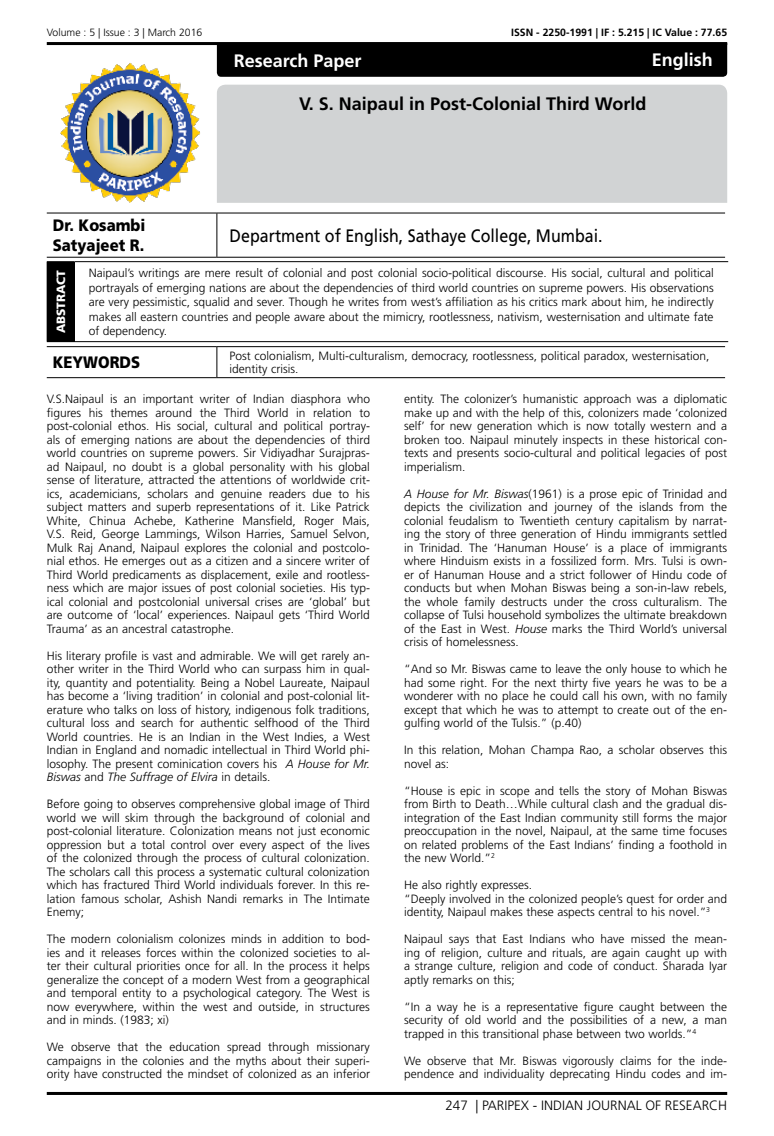
<style>
.page{position:relative;width:774px;height:1136px;background:#fff}
.page>*{position:absolute;margin:0;border:0;box-sizing:border-box;transform-origin:0 0}
.t1{font:18px "Frutiger LT Std";color:#000;scale:.89 1}
.t2{font:700 18px "Frutiger LT Std";color:#000}
.t3{font:700 18px "Frutiger LT Std";color:#fff}
.t4{font:900 16.5px/19.8px "Frutiger LT Std";color:#000;scale:.9 1}
.t5{font:300 13.5px "Frutiger LT Std";color:#000}
.t6{font:300 12px/13.5px "Frutiger LT Std";color:#000;text-align:justify}
.t7{font:900 12px "Frutiger LT Std";color:#fff}
.t8{font:700 10.5px "Frutiger LT Std";color:#000}
.t9{font:300 10.5px "Frutiger LT Std";color:#000}
.s1{font-style:italic}
</style>
<div class="page">
<hr style="left:47px;top:42px;width:680px;height:3px;background:#000">
<hr style="left:47px;top:1091px;width:680px;height:3px;background:#000">
<div style="left:217px;top:85px;width:510px;height:118px;background:#d1d3d4"></div>
<div style="left:217px;top:45px;width:510px;height:32px;background:#000"></div>
<img style="left:61px;top:63px;width:139px;height:140px">
<hr style="left:47px;top:213px;width:170px;height:1px;background:#000">
<hr style="left:217px;top:213px;width:508px;height:1px;background:#000">
<hr style="left:216px;top:213px;width:1px;height:44px;background:#000">
<hr style="left:47px;top:257px;width:170px;height:1px;background:#000">
<hr style="left:217px;top:257px;width:508px;height:1px;background:#000">
<hr style="left:47px;top:346px;width:170px;height:1px;background:#000">
<hr style="left:217px;top:346px;width:508px;height:1px;background:#000">
<hr style="left:216px;top:347px;width:1px;height:30px;background:#000">
<hr style="left:47px;top:377px;width:170px;height:1px;background:#000">
<hr style="left:217px;top:377px;width:508px;height:1px;background:#000">
<div style="left:47px;top:261px;width:27px;height:80px;background:#000"></div>
<svg style="left:47px;top:261px;width:27px;height:1px"></svg>
<hr style="left:74px;top:261px;width:654px;height:1px;background:#000">
<hr style="left:74px;top:262px;width:1px;height:79px;background:#000">
<svg style="left:47px;top:341px;width:27px;height:1px"></svg>
<hr style="left:74px;top:341px;width:654px;height:1px;background:#000">
<p class="t9" style="left:47px;top:27px;width:157px">Volume : 5 | Issue : 3 | March 2016</p>
<p class="t8" style="left:511px;top:27px;width:217px">ISSN - 2250-1991 | IF : 5.215 | IC Value : 77.65</p>
<h1 class="t3" style="left:234px;top:50px;width:129px">Research Paper</h1>
<h1 class="t2" style="left:299px;top:93px;width:349px">V. S. Naipaul in Post-Colonial Third World</h1>
<h1 class="t3" style="left:652px;top:49px;width:63px">English</h1>
<h2 class="t4" style="left:53px;top:216px;width:105px">Dr. Kosambi<br>Satyajeet R.</h2>
<h1 class="t1" style="left:230px;top:225px;width:421px">Department of English, Sathaye College, Mumbai.</h1>
<p class="t7" style="left:54px;top:333px;width:65px;rotate:-90deg">ABSTRACT</p>
<p class="t6" style="left:89px;top:266px;width:626px;line-height:14.4px">Naipaul’s writings are mere result of colonial and post colonial socio-political discourse. His social, cultural and political portrayals of emerging nations are about the dependencies of third world countries on supreme powers. His observations are very pessimistic, squalid and sever. Though he writes from west’s affiliation as his critics mark about him, he indirectly makes all eastern countries and people aware about the mimicry, rootlessness, nativism, westernisation and ultimate fate of dependency.</p>
<h2 class="t4" style="left:53px;top:352px;width:99px">KEYWORDS</h2>
<p class="t6" style="left:230px;top:349px;width:481px">Post colonialism, Multi-culturalism, democracy, rootlessness, political paradox, westernisation, identity crisis.</p>
<p class="t6" style="left:47px;top:392px;width:325px">V.S.Naipaul is an important writer of Indian diasphora who figures his themes around the Third World in relation to post-colonial ethos. His social, cultural and political portray&shy;als of emerging nations are about the dependencies of third world countries on supreme powers. Sir Vidiyadhar Surajpras&shy;ad Naipaul, no doubt is a global personality with his global sense of literature, attracted the attentions of worldwide crit&shy;ics, academicians, scholars and genuine readers due to his subject matters and superb representations of it. Like Patrick White, Chinua Achebe, Katherine Mansfield, Roger Mais, V.S. Reid, George Lammings, Wilson Harries, Samuel Selvon, Mulk Raj Anand, Naipaul explores the colonial and postcolo&shy;nial ethos. He emerges out as a citizen and a sincere writer of Third World predicaments as displacement, exile and rootless&shy;ness which are major issues of post colonial societies. His typ&shy;ical colonial and postcolonial universal crises are ‘global’ but are outcome of ‘local’ experiences. Naipaul gets ‘Third World Trauma’ as an ancestral catastrophe.</p>
<p class="t6" style="left:47px;top:649px;width:325px">His literary profile is vast and admirable. We will get rarely an&shy;other writer in the Third World who can surpass him in qual&shy;ity, quantity and potentiality. Being a Nobel Laureate, Naipaul has become a ‘living tradition’ in colonial and post-colonial lit&shy;erature who talks on loss of history, indigenous folk traditions, cultural loss and search for authentic selfhood of the Third World countries. He is an Indian in the West Indies, a West Indian in England and nomadic intellectual in Third World phi&shy;losophy. The present cominication covers his <span class="s1">A House for Mr.<br>Biswas</span> and <span class="s1">The Suffrage of Elvira</span> in details.</p>
<p class="t6" style="left:47px;top:797px;width:325px">Before going to observes comprehensive global image of Third world we will skim through the background of colonial and post-colonial literature. Colonization means not just economic oppression but a total control over every aspect of the lives of the colonized through the process of cultural colonization.<br>The scholars call this process a systematic cultural colonization which has fractured Third World individuals forever. In this re&shy;lation famous scholar, Ashish Nandi remarks in The Intimate Enemy;</p>
<p class="t6" style="left:47px;top:932px;width:325px">The modern colonialism colonizes minds in addition to bod&shy;ies and it releases forces within the colonized societies to al&shy;ter their cultural priorities once for all. In the process it helps generalize the concept of a modern West from a geographical and temporal entity to a psychological category. The West is now everywhere, within the west and outside, in structures and in minds. (1983; xi)</p>
<p class="t6" style="left:47px;top:1040px;width:325px">We observe that the education spread through missionary campaigns in the colonies and the myths about their superi&shy;ority have constructed the mindset of colonized as an inferior</p>
<p class="t6" style="left:404px;top:392px;width:325px">entity. The colonizer’s humanistic approach was a diplomatic make up and with the help of this, colonizers made ‘colonized self’ for new generation which is now totally western and a broken too. Naipaul minutely inspects in these historical con&shy;texts and presents socio-cultural and political legacies of post imperialism.</p>
<p class="t6" style="left:404px;top:487px;width:325px"><span class="s1">A House for Mr. Biswas</span>(1961) is a prose epic of Trinidad and depicts the civilization and journey of the islands from the colonial feudalism to Twentieth century capitalism by narrat&shy;ing the story of three generation of Hindu immigrants settled in Trinidad. The ‘Hanuman House’ is a place of immigrants where Hinduism exists in a fossilized form. Mrs. Tulsi is own&shy;er of Hanuman House and a strict follower of Hindu code of conducts but when Mohan Biswas being a son-in-law rebels, the whole family destructs under the cross culturalism. The collapse of Tulsi household symbolizes the ultimate breakdown of the East in West. <span class="s1">House</span> marks the Third World’s universal crisis of homelessness.</p>
<p class="t6" style="left:404px;top:662px;width:325px">“And so Mr. Biswas came to leave the only house to which he had some right. For the next thirty five years he was to be a wonderer with no place he could call his own, with no family except that which he was to attempt to create out of the en&shy;gulfing world of the Tulsis.” (p.40)</p>
<p class="t6" style="left:404px;top:743px;width:325px">In this relation, Mohan Champa Rao, a scholar observes this novel as:</p>
<p class="t6" style="left:404px;top:784px;width:325px">“House is epic in scope and tells the story of Mohan Biswas from Birth to Death…While cultural clash and the gradual dis&shy;integration of the East Indian community still forms the major preoccupation in the novel, Naipaul, at the same time focuses on related problems of the East Indians’ finding a foothold in the new World.”<sup>2</sup></p>
<p class="t6" style="left:404px;top:878px;width:325px;text-align:left">He also rightly expresses.<br>“Deeply involved in the colonized people’s quest for order and identity, Naipaul makes these aspects central to his novel.”<sup>3</sup></p>
<p class="t6" style="left:404px;top:932px;width:325px">Naipaul says that East Indians who have missed the mean&shy;ing of religion, culture and rituals, are again caught up with a strange culture, religion and code of conduct. Sharada Iyar aptly remarks on this;</p>
<p class="t6" style="left:404px;top:1000px;width:325px">“In a way he is a representative figure caught between the security of old world and the possibilities of a new, a man trapped in this transitional phase between two worlds.”<sup>4</sup></p>
<p class="t6" style="left:404px;top:1054px;width:325px">We observe that Mr. Biswas vigorously claims for the inde&shy;pendence and individuality deprecating Hindu codes and im-</p>
<p class="t5" style="left:445px;top:1097px;width:283px">247 | PARIPEX - INDIAN JOURNAL OF RESEARCH</p>
</div>
